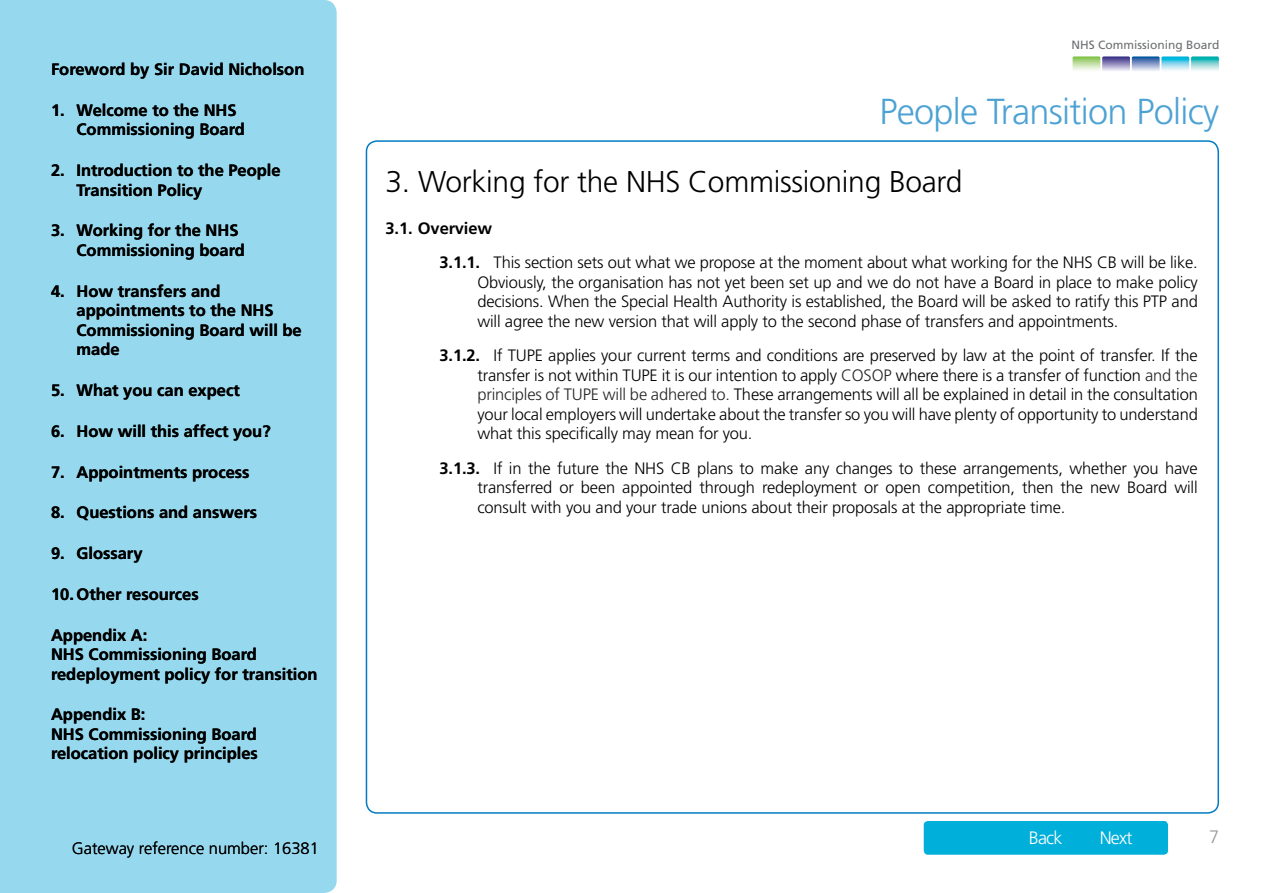
<style>
.page{position:relative;width:1263px;height:893px;background:#fff}
.page>*{position:absolute;margin:0;border:0;box-sizing:border-box;transform-origin:0 0}
.t1{font:300 36.15px "Frutiger";letter-spacing:-.02em;color:#4da2d4}
.t2{font:300 30px "Frutiger";letter-spacing:-.01em;color:#000}
.t3{font:300 18px "Frutiger";letter-spacing:-.04em;color:#fff}
.t4{font:300 18px "Frutiger";color:#939598}
.t5{font:300 16.5px/19.5px "Frutiger";letter-spacing:-.01em;color:#000;text-align:justify}
.t6{font:700 16.5px/19.5px "Frutiger";color:#000}
.t7{font:12px "Frutiger";color:#6d6f71}
.s1{font-weight:700}
.s2{color:#262626}
</style>
<div class="page">
<div style="left:0;top:0;width:337px;height:893px;background:#96d8ee"></div>
<div style="left:924px;top:821px;width:244px;height:34px;background:#00afda;border-radius:4px"></div>
<svg style="left:1072px;top:56px;width:147px;height:15px;background:#98c2cc"></svg>
<p class="t6" style="left:51px;top:60px;width:255px">Foreword by Sir David Nicholson</p>
<p class="t6" style="left:77px;top:100px;width:170px;text-indent:-26px">1. Welcome to the NHS<br>Commissioning Board</p>
<p class="t6" style="left:77px;top:161px;width:206px;text-indent:-26px">2. Introduction to the People<br>Transition Policy</p>
<p class="t6" style="left:77px;top:221px;width:170px;text-indent:-26px">3. Working for the NHS<br>Commissioning board</p>
<p class="t6" style="left:77px;top:281px;width:227px;text-indent:-26px">4. How transfers and appointments to the NHS<br>Commissioning Board will be made</p>
<p class="t6" style="left:51px;top:380px;width:190px">5. What you can expect</p>
<p class="t6" style="left:51px;top:421px;width:221px">6. How will this affect you?</p>
<p class="t6" style="left:51px;top:462px;width:200px">7. Appointments process</p>
<p class="t6" style="left:51px;top:503px;width:208px">8. Questions and answers</p>
<p class="t6" style="left:51px;top:543px;width:93px">9. Glossary</p>
<p class="t6" style="left:51px;top:584px;width:149px">10. Other resources</p>
<p class="t6" style="left:51px;top:625px;width:268px">Appendix A:<br>NHS Commissioning Board redeployment policy for transition</p>
<p class="t6" style="left:51px;top:705px;width:208px">Appendix B:<br>NHS Commissioning Board relocation policy principles</p>
<p class="t5" style="left:72px;top:838px;width:248px">Gateway reference number: 16381</p>
<p class="t5" style="left:72px;top:838px;width:74px">Gateway r</p>
<p class="t7" style="left:1071px;top:38px;width:150px">NHS Commissioning Board</p>
<p class="t1" style="left:879px;top:91px;width:341px">People Transition Policy</p>
<p class="t2" style="left:386px;top:165px;width:578px">3. Working for the NHS Commissioning Board</p>
<p class="t5" style="left:440px;top:211px;width:760px;line-height:34.5px;text-indent:-54px"><span class="s1">3.1. Overview<br>3.1.1.</span> This section sets out what we propose at the moment about what working for the NHS CB will be like.</p>
<p class="t5" style="left:477px;top:272px;width:722px">Obviously, the organisation has not yet been set up and we do not have a Board in place to make policy decisions. When the Special Health Authority is established, the Board will be asked to ratify this PTP and will agree the new version that will apply to the second phase of transfers and appointments.</p>
<p class="t5" style="left:477px;top:346px;width:722px;text-indent:-38px"><span class="s1">3.1.2.</span> If TUPE applies your current terms and conditions are preserved by law at the point of transfer. If the transfer is not within TUPE it is our intention to apply <span class="s2">COSOP</span> where there is a transfer of function <span class="s2">and the principles of TUPE will be adhered to.</span> These arrangements will all be explained in detail in the consultation your local employers will undertake about the transfer so you will have plenty of opportunity to understand what this specifically may mean for you.</p>
<p class="t5" style="left:477px;top:458px;width:722px;text-indent:-38px"><span class="s1">3.1.3.</span> If in the future the NHS CB plans to make any changes to these arrangements, whether you have transferred or been appointed through redeployment or open competition, then the new Board will consult with you and your trade unions about their proposals at the appropriate time.</p>
<p class="t3" style="left:1029px;top:827px;width:35px">Back</p>
<p class="t3" style="left:1100px;top:827px;width:34px">Next</p>
<p class="t4" style="left:1209px;top:827px;width:12px">7</p>
</div>
